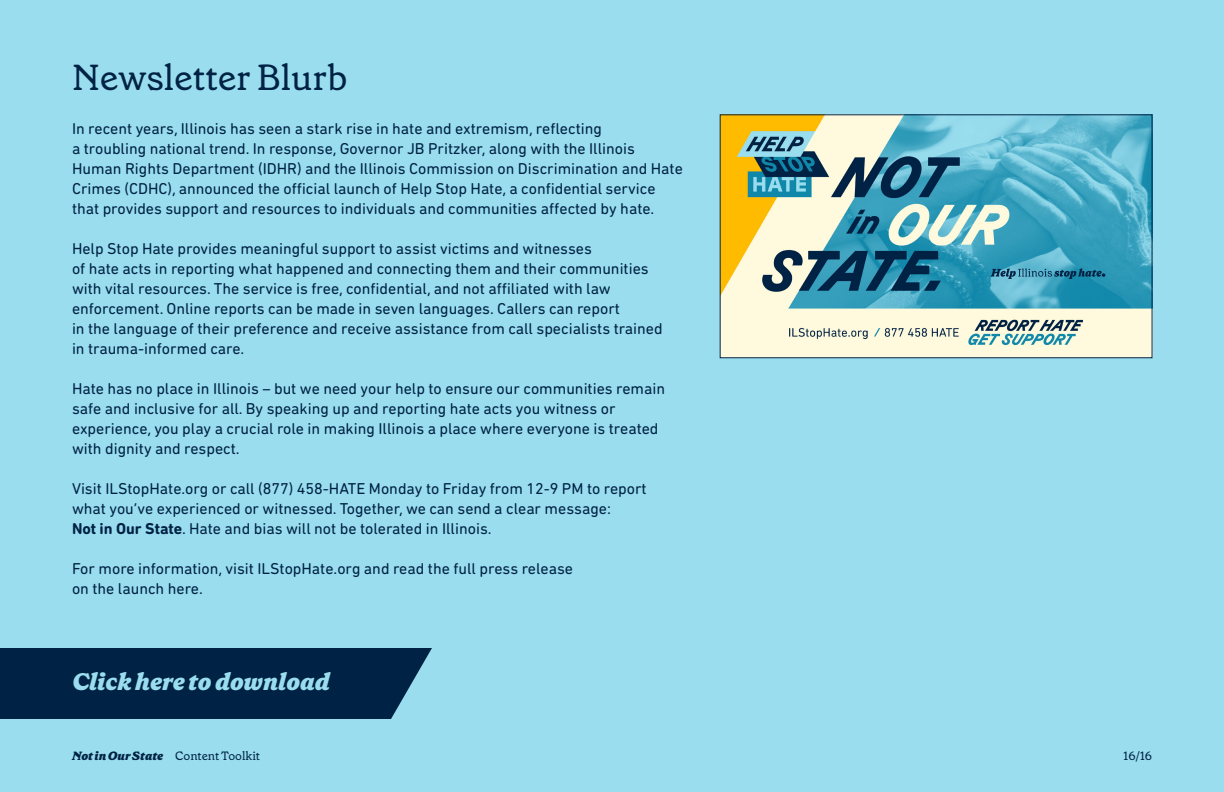
<style>
.page{position:relative;width:1224px;height:792px;background:#9de}
.page>*{position:absolute;margin:0;border:0;box-sizing:border-box;transform-origin:0 0}
.t1{font:36px "Grenette Pro";color:#024}
.t2{font:italic 900 24px "Grenette Pro";color:#9de}
.t3{font:16px/20px "DIN Next Rounded LT Pro";color:#024}
.t4{font:12px "Grenette Pro";color:#024}
.s1{font-weight:700}
.s2{font-weight:900;font-style:italic}
</style>
<div class="page">
<div style="left:0;top:648px;width:432px;height:71px;background:#024"></div>
<img style="left:722px;top:117px;width:428px;height:239px">
<p class="t1" style="left:72px;top:54px;width:277px">Newsletter Blurb</p>
<p class="t3" style="left:72px;top:118px;width:612px">In recent years, Illinois has seen a stark rise in hate and extremism, reflecting<br>a troubling national trend. In response, Governor JB Pritzker, along with the Illinois Human Rights Department (IDHR) and the Illinois Commission on Discrimination and Hate Crimes (CDHC), announced the official launch of Help Stop Hate, a confidential service that provides support and resources to individuals and communities affected by hate.</p>
<p class="t3" style="left:72px;top:238px;width:592px">Help Stop Hate provides meaningful support to assist victims and witnesses<br>of hate acts in reporting what happened and connecting them and their communities with vital resources. The service is free, confidential, and not affiliated with law enforcement. Online reports can be made in seven languages. Callers can report<br>in the language of their preference and receive assistance from call specialists trained in trauma-informed care.</p>
<p class="t3" style="left:72px;top:378px;width:595px">Hate has no place in Illinois – but we need your help to ensure our communities remain safe and inclusive for all. By speaking up and reporting hate acts you witness or experience, you play a crucial role in making Illinois a place where everyone is treated with dignity and respect.</p>
<p class="t3" style="left:72px;top:478px;width:576px">Visit ILStopHate.org or call (877) 458-HATE Monday to Friday from 12-9 PM to report what you’ve experienced or witnessed. Together, we can send a clear message:<br><span class="s1">Not in Our State</span>. Hate and bias will not be tolerated in Illinois.</p>
<p class="t3" style="left:72px;top:558px;width:503px">For more information, visit ILStopHate.org and read the full press release on the launch here.</p>
<p class="t2" style="left:72px;top:666px;width:259px">Click here to download</p>
<p class="t4" style="left:72px;top:748px;width:190px"><span class="s2">Not in Our State</span> Content Toolkit</p>
<p class="t4" style="left:1124px;top:748px;width:30px">16/16</p>
</div>
